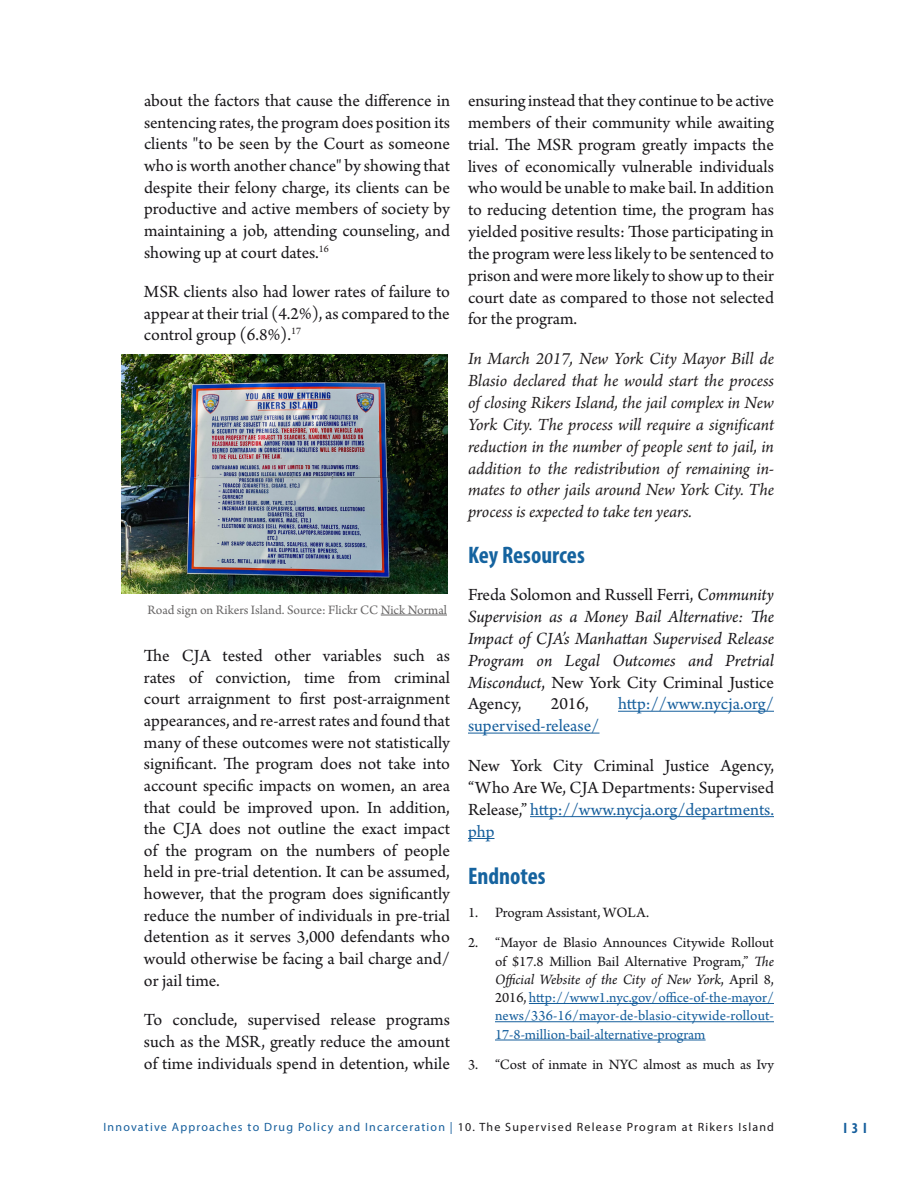
<style>
.page{position:relative;width:918px;height:1188px;background:#fff}
.page>*{position:absolute;margin:0;border:0;box-sizing:border-box;transform-origin:0 0}
.t1{font:700 condensed 24px "Myriad Pro";color:#15639f}
.t2{font:18px/21.6px "Arno Pro";color:#19171a;text-align:justify}
.t3{font:italic 18px/21.9px "Arno Pro";letter-spacing:-.005em;color:#231f20;text-align:justify}
.t4{font:italic 18px/21.9px "Arno Pro";letter-spacing:-.005em;color:#19171a;text-align:justify}
.t5{font:18px "Arno Pro";letter-spacing:-.005em;color:#155e9c}
.t6{font:15px/18.3px "Arno Pro";color:#155e9c;text-align:justify}
.t7{font:15px "Arno Pro";color:#19171a}
.t8{font:700 condensed 15px "Myriad Pro";color:#155e9c}
.t9{font:13.5px "Arno Pro";color:#686666}
.t10{font:12px "Myriad Pro";letter-spacing:.1em;color:#155e9c}
.s1{font-style:normal}
.s2{color:#155e9c}
.s3{color:#19171a}
.s4{font-style:italic;color:#19171a}
</style>
<div class="page">
<hr style="left:618px;top:711px;width:156px;height:1px;background:#155e9c">
<hr style="left:468px;top:733px;width:132px;height:1px;background:#155e9c">
<hr style="left:530px;top:816px;width:244px;height:1px;background:#155e9c">
<svg style="left:468px;top:838px;width:26px;height:1px"></svg>
<hr style="left:529px;top:1003px;width:245px;height:1px;background:#155e9c">
<hr style="left:495px;top:1021px;width:279px;height:1px;background:#155e9c">
<hr style="left:495px;top:1040px;width:211px;height:1px;background:#155e9c">
<hr style="left:381px;top:615px;width:66px;height:1px;background:#686666">
<img style="left:121px;top:354px;width:326px;height:239px">
<p class="t2" style="left:144px;top:91px;width:308px">about the factors that cause the difference in sentencing rates, the program does position its clients "to be seen by the Court as someone who is worth another chance" by showing that despite their felony charge, its clients can be productive and active members of society by maintaining a job, attending counseling, and showing up at court dates.<sup>16</sup></p>
<p class="t2" style="left:144px;top:282px;width:307px">MSR clients also had lower rates of failure to appear at their trial (4.2%), as compared to the control group (6.8%).<sup>17</sup></p>
<p class="t9" style="left:147px;top:602px;width:301px">Road sign on Rikers Island. Source: Flickr CC Nick Normal</p>
<p class="t2" style="left:144px;top:646px;width:308px">The CJA tested other variables such as rates of conviction, time from criminal court arraignment to first post-arraignment appearances, and re-arrest rates and found that many of these outcomes were not statistically significant. The program does not take into account specific impacts on women, an area that could be improved upon. In addition, the CJA does not outline the exact impact of the program on the numbers of people held in pre-trial detention. It can be assumed, however, that the program does significantly reduce the number of individuals in pre-trial detention as it serves 3,000 defendants who would otherwise be facing a bail charge and/ or jail time.</p>
<p class="t2" style="left:144px;top:1010px;width:308px">To conclude, supervised release programs such as the MSR, greatly reduce the amount of time individuals spend in detention, while</p>
<p class="t2" style="left:468px;top:91px;width:308px">ensuring instead that they continue to be active members of their community while awaiting trial. The MSR program greatly impacts the lives of economically vulnerable individuals who would be unable to make bail. In addition to reducing detention time, the program has yielded positive results: Those participating in the program were less likely to be sentenced to prison and were more likely to show up to their court date as compared to those not selected for the program.</p>
<p class="t3" style="left:468px;top:349px;width:308px">In March 2017, New York City Mayor Bill de Blasio declared that he would start the process of closing Rikers Island, the jail complex in New York City. The process will require a significant reduction in the number of people sent to jail, in addition to the redistribution of remaining in&shy;mates to other jails around New York City. The process is expected to take ten years.</p>
<h1 class="t1" style="left:468px;top:540px;width:118px">Key Resources</h1>
<p class="t4" style="left:468px;top:585px;width:308px"><span class="s1">Freda Solomon and Russell Ferri,</span> Community Supervision as a Money Bail Alternative: The Impact of CJA’s Manhattan Supervised Release Program on Legal Outcomes and Pretrial Misconduct<span class="s1">, New York City Criminal Justice Agency,</span></p>
<p class="t2" style="left:551px;top:694px;width:39px">2016,</p>
<p class="t5" style="left:618px;top:694px;width:157px">http://www.nycja.org/</p>
<p class="t5" style="left:468px;top:716px;width:133px">supervised-release/</p>
<p class="t2" style="left:468px;top:756px;width:308px">New York City Criminal Justice Agency, “Who Are We, CJA Departments: Supervised Release,” <span class="s2">http://www.nycja.org/departments. php</span></p>
<h1 class="t1" style="left:468px;top:861px;width:79px">Endnotes</h1>
<p class="t7" style="left:468px;top:904px;width:183px">1. Program Assistant, WOLA.</p>
<p class="t6" style="left:495px;top:934px;width:281px;text-indent:-27px"><span class="s3">2. “Mayor de Blasio Announces Citywide Rollout of $17.8 Million Bail Alternative Program,”</span> <span class="s4">The Official Website of the City of New York</span><span class="s3">, April 8, 2016,</span> http://www1.nyc.gov/office-of-the-mayor/ news/336-16/mayor-de-blasio-citywide-rollout-17-8-million-bail-alternative-program</p>
<p class="t7" style="left:468px;top:1056px;width:307px">3. “Cost of inmate in NYC almost as much as Ivy</p>
<p class="t10" style="left:103px;top:1120px;width:672px">Innovative Approaches to Drug Policy and Incarceration | <span class="s3">10. The Supervised Release Program at Rikers Island</span></p>
<p class="t8" style="left:843px;top:1119px;width:25px">I 3 I</p>
</div>
